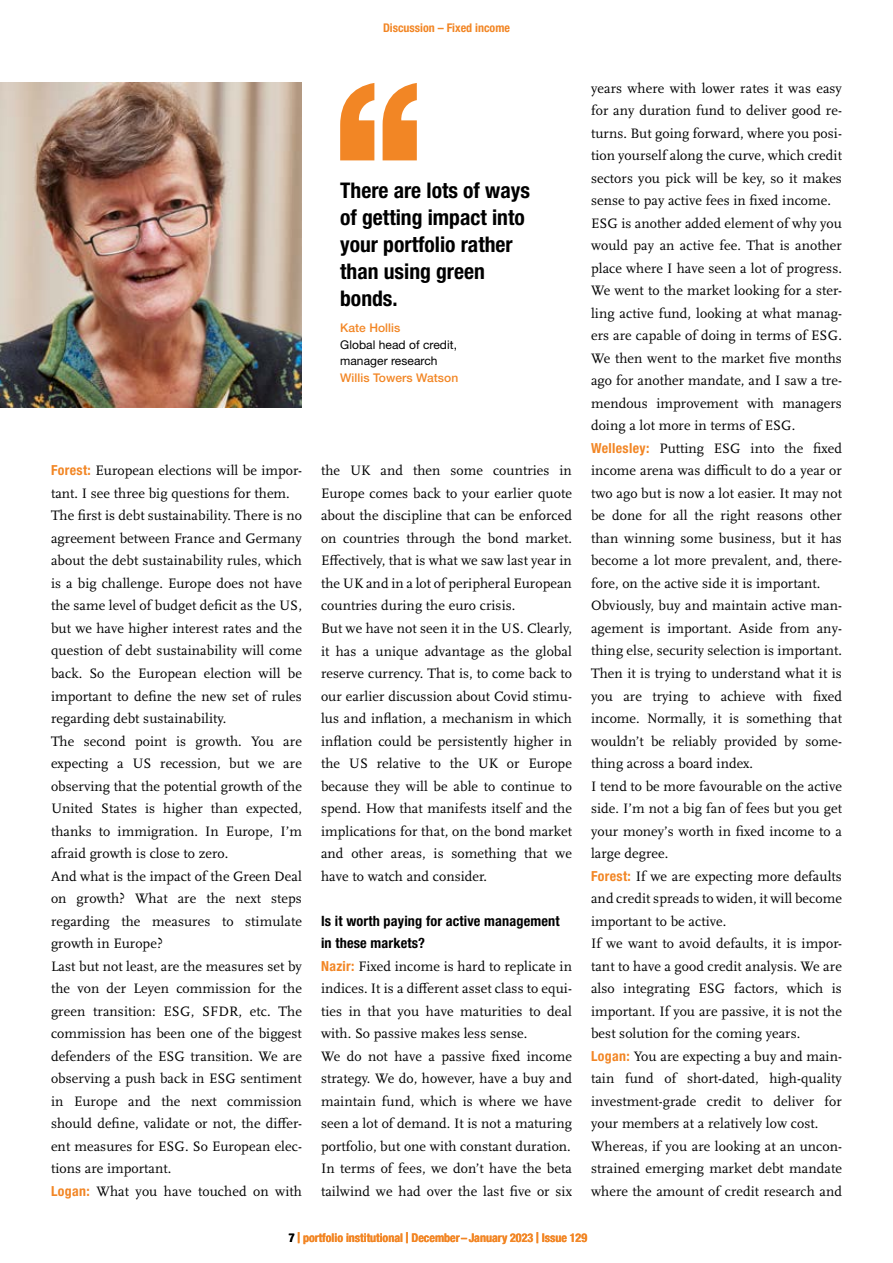
<style>
.page{position:relative;width:893px;height:1263px;background:#fff}
.page>*{position:absolute;margin:0;border:0;box-sizing:border-box;transform-origin:0 0}
.t1{font:700 condensed 21.6px/27px "Helvetica Neue LT Pro";color:#000}
.t2{font:14.25px/22.5px "Scala OT";letter-spacing:.005em;color:#000}
.t3{font:700 condensed 14.25px/22.5px "Helvetica Neue LT Pro";letter-spacing:.01em;color:#000}
.t4{font:700 condensed 12px "Helvetica Neue LT Pro";color:#f28625}
.t5{font:12px/16.8px "Helvetica Neue LT Pro";letter-spacing:.005em;color:#000}
.t6{font:500 12px "Helvetica Neue LT Pro";letter-spacing:.005em;color:#f28625}
.s1{font-family:"Helvetica Neue LT Pro";font-weight:700;font-stretch:condensed;font-size:13.8px;color:#f28625}
.s2{color:#000}
.s3{font-size:15px}
</style>
<div class="page">
<svg style="left:340px;top:83px;width:34px;height:77px"></svg>
<svg style="left:383px;top:83px;width:34px;height:77px"></svg>
<img style="left:0;top:83px;width:302px;height:325px">
<p class="t4" style="left:383px;top:20px;width:128px">Discussion – Fixed income</p>
<h1 class="t1" style="left:340px;top:177px;width:191px">There are lots of ways of getting impact into your portfolio rather than using green bonds.</h1>
<p class="t6" style="left:340px;top:320px;width:62px">Kate Hollis</p>
<p class="t5" style="left:340px;top:336px;width:118px">Global head of credit, manager research</p>
<p class="t6" style="left:340px;top:371px;width:120px">Willis Towers Watson</p>
<p class="t2" style="left:51px;top:460px;width:252px"><span class="s1">Forest:</span> European elections will be impor&shy;tant. I see three big questions for them.<br>The first is debt sustainability. There is no agreement between France and Germany about the debt sustainability rules, which is a big challenge. Europe does not have the same level of budget deficit as the US, but we have higher interest rates and the question of debt sustainability will come back. So the European election will be important to define the new set of rules regarding debt sustainability.<br>The second point is growth. You are expecting a US recession, but we are observing that the potential growth of the United States is higher than expected, thanks to immigration. In Europe, I’m afraid growth is close to zero.<br>And what is the impact of the Green Deal on growth? What are the next steps regarding the measures to stimulate growth in Europe?<br>Last but not least, are the measures set by the von der Leyen commission for the green transition: ESG, SFDR, etc. The commission has been one of the biggest defenders of the ESG transition. We are observing a push back in ESG sentiment in Europe and the next commission should define, validate or not, the differ&shy;ent measures for ESG. So European elec&shy;tions are important.<br><span class="s1">Logan:</span> What you have touched on with</p>
<p class="t2" style="left:321px;top:460px;width:252px">the UK and then some countries in Europe comes back to your earlier quote about the discipline that can be enforced on countries through the bond market.<br>Effectively, that is what we saw last year in the UK and in a lot of peripheral European countries during the euro crisis.<br>But we have not seen it in the US. Clearly, it has a unique advantage as the global reserve currency. That is, to come back to our earlier discussion about Covid stimu&shy;lus and inflation, a mechanism in which inflation could be persistently higher in the US relative to the UK or Europe because they will be able to continue to spend. How that manifests itself and the implications for that, on the bond market and other areas, is something that we have to watch and consider.</p>
<p class="t3" style="left:321px;top:909px;width:240px">Is it worth paying for active management in these markets?</p>
<p class="t2" style="left:321px;top:955px;width:252px"><span class="s1">Nazir:</span> Fixed income is hard to replicate in indices. It is a different asset class to equi&shy;ties in that you have maturities to deal with. So passive makes less sense.<br>We do not have a passive fixed income strategy. We do, however, have a buy and maintain fund, which is where we have seen a lot of demand. It is not a maturing portfolio, but one with constant duration.<br>In terms of fees, we don’t have the beta tailwind we had over the last five or six</p>
<p class="t2" style="left:591px;top:77px;width:252px">years where with lower rates it was easy for any duration fund to deliver good re&shy;turns. But going forward, where you posi&shy;tion yourself along the curve, which credit sectors you pick will be key, so it makes sense to pay active fees in fixed income.<br>ESG is another added element of why you would pay an active fee. That is another place where I have seen a lot of progress.<br>We went to the market looking for a ster&shy;ling active fund, looking at what manag&shy;ers are capable of doing in terms of ESG.<br>We then went to the market five months ago for another mandate, and I saw a tre&shy;mendous improvement with managers doing a lot more in terms of ESG.<br><span class="s1">Wellesley:</span> Putting ESG into the fixed income arena was difficult to do a year or two ago but is now a lot easier. It may not be done for all the right reasons other than winning some business, but it has become a lot more prevalent, and, there&shy;fore, on the active side it is important.<br>Obviously, buy and maintain active man&shy;agement is important. Aside from any&shy;thing else, security selection is important.<br>Then it is trying to understand what it is you are trying to achieve with fixed income. Normally, it is something that wouldn’t be reliably provided by some&shy;thing across a board index.<br>I tend to be more favourable on the active side. I’m not a big fan of fees but you get your money’s worth in fixed income to a large degree.<br><span class="s1">Forest:</span> If we are expecting more defaults and credit spreads to widen, it will become important to be active.<br>If we want to avoid defaults, it is impor&shy;tant to have a good credit analysis. We are also integrating ESG factors, which is important. If you are passive, it is not the best solution for the coming years.<br><span class="s1">Logan:</span> You are expecting a buy and main&shy;tain fund of short-dated, high-quality investment-grade credit to deliver for your members at a relatively low cost.<br>Whereas, if you are looking at an uncon&shy;strained emerging market debt mandate where the amount of credit research and</p>
<p class="t4" style="left:289px;top:1230px;width:300px"><span class="s2">7</span> <span class="s3">|</span> portfolio institutional <span class="s3">|</span> December–January 2023 <span class="s3">|</span> Issue 129</p>
</div>
